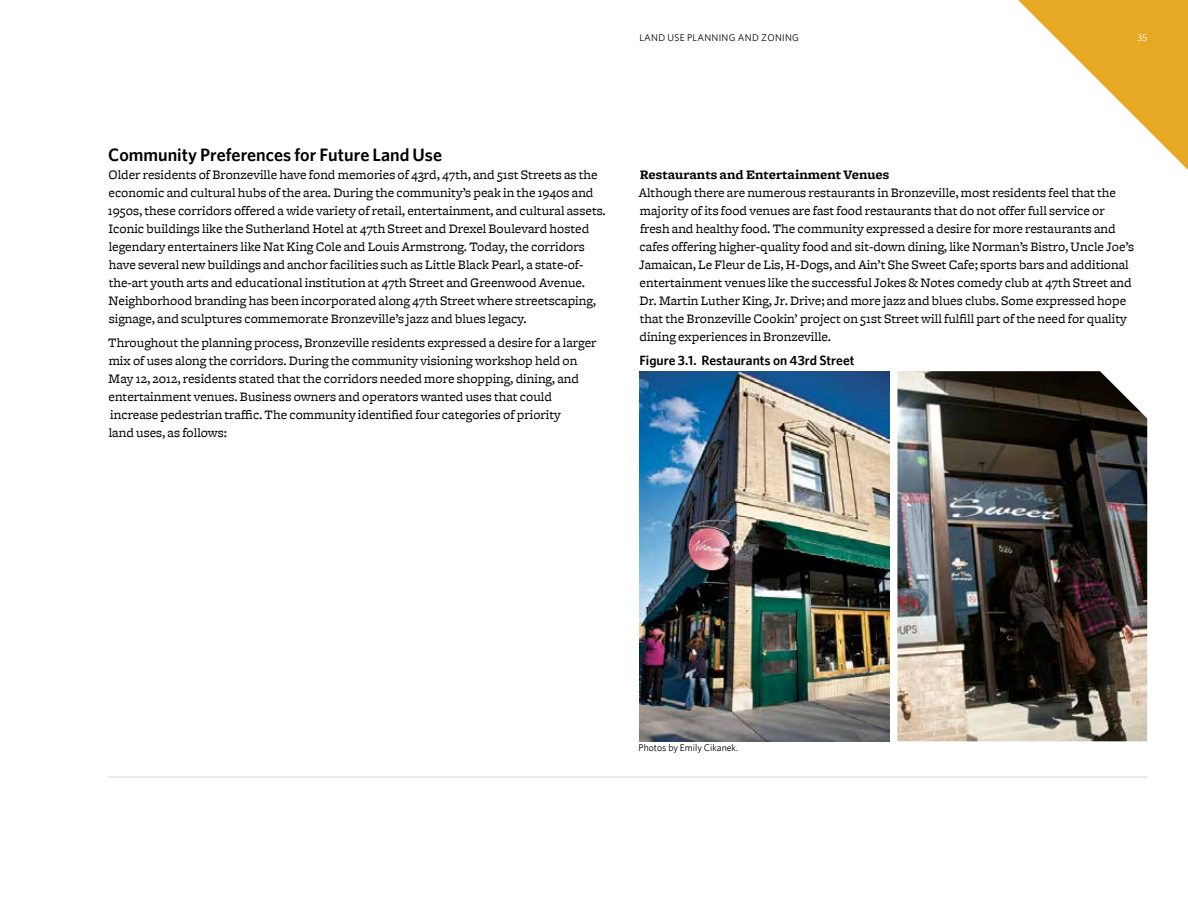
<style>
.page{position:relative;width:1188px;height:918px;background:#fff}
.page>*{position:absolute;margin:0;border:0;box-sizing:border-box;transform-origin:0 0}
.t1{font:700 18px "CMAP Sans";color:#000}
.t2{font:13.5px/18px "CMAP Serif";color:#000}
.t3{font:700 13.5px "CMAP Serif";color:#000}
.t4{font:700 13.5px "CMAP Sans";color:#000}
.t5{font:9.75px "CMAP Sans";letter-spacing:.03em;color:#000}
.t6{font:9.75px "CMAP Sans";color:#000}
.t7{font:9.75px "CMAP Sans";color:#fff}
</style>
<div class="page">
<svg style="left:1018px;top:0;width:170px;height:170px"></svg>
<img style="left:639px;top:371px;width:250px;height:370px">
<img style="left:897px;top:371px;width:250px;height:370px">
<hr style="left:108px;top:777px;width:1039px;height:1px;background:#d1d3d4">
<p class="t5" style="left:639px;top:32px;width:161px">LAND USE PLANNING AND ZONING</p>
<p class="t7" style="left:1137px;top:32px;width:12px">35</p>
<h1 class="t1" style="left:108px;top:144px;width:335px">Community Preferences for Future Land Use</h1>
<p class="t2" style="left:108px;top:166px;width:500px">Older residents of Bronzeville have fond memories of 43rd, 47th, and 51st Streets as the economic and cultural hubs of the area. During the community’s peak in the 1940s and 1950s, these corridors offered a wide variety of retail, entertainment, and cultural assets.<br>Iconic buildings like the Sutherland Hotel at 47th Street and Drexel Boulevard hosted legendary entertainers like Nat King Cole and Louis Armstrong. Today, the corridors have several new buildings and anchor facilities such as Little Black Pearl, a state-of&shy;the-art youth arts and educational institution at 47th Street and Greenwood Avenue.<br>Neighborhood branding has been incorporated along 47th Street where streetscaping, signage, and sculptures commemorate Bronzeville’s jazz and blues legacy.</p>
<p class="t2" style="left:108px;top:335px;width:490px">Throughout the planning process, Bronzeville residents expressed a desire for a larger mix of uses along the corridors. During the community visioning workshop held on May 12, 2012, residents stated that the corridors needed more shopping, dining, and entertainment venues. Business owners and operators wanted uses that could increase pedestrian traffic. The community identified four categories of priority<br>land uses, as follows:</p>
<p class="t3" style="left:640px;top:167px;width:251px">Restaurants and Entertainment Venues</p>
<p class="t2" style="left:639px;top:184px;width:497px">Although there are numerous restaurants in Bronzeville, most residents feel that the majority of its food venues are fast food restaurants that do not offer full service or fresh and healthy food. The community expressed a desire for more restaurants and cafes offering higher-quality food and sit-down dining, like Norman’s Bistro, Uncle Joe’s Jamaican, Le Fleur de Lis, H-Dogs, and Ain’t She Sweet Cafe; sports bars and additional entertainment venues like the successful Jokes &amp; Notes comedy club at 47th Street and Dr. Martin Luther King, Jr. Drive; and more jazz and blues clubs. Some expressed hope that the Bronzeville Cookin’ project on 51st Street will fulfill part of the need for quality dining experiences in Bronzeville.</p>
<p class="t4" style="left:639px;top:352px;width:217px">Figure 3.1. Restaurants on 43rd Street</p>
<p class="t6" style="left:639px;top:742px;width:101px">Photos by Emily Cikanek.</p>
</div>
